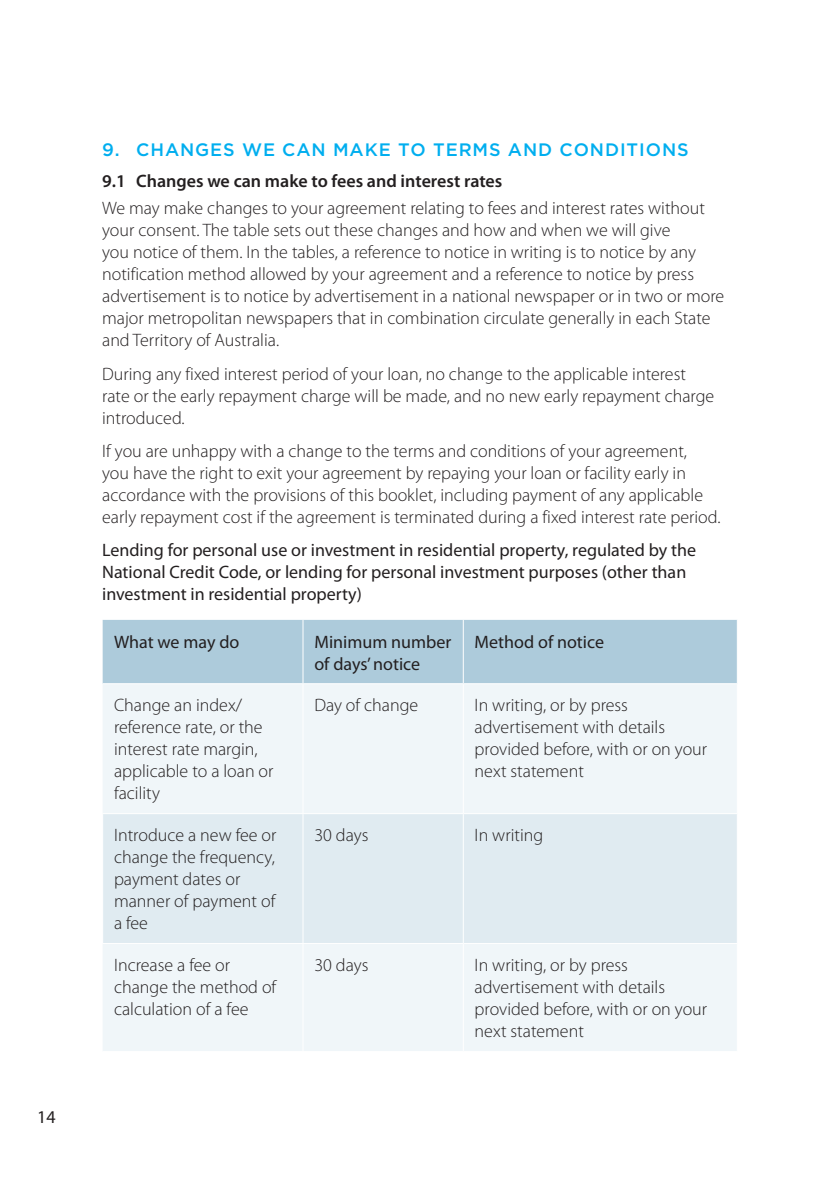
<style>
.page{position:relative;width:840px;height:1191px;background:#fff}
.page>*{position:absolute;margin:0;border:0;box-sizing:border-box;transform-origin:0 0}
.t1{font:300 18px/22px "Myriad Pro";color:#231f20}
.t2{font:18px/22px "Myriad Pro";color:#231f20}
.t3{font:600 18px "Myriad Pro";color:#231f20}
.t4{font:500 18px "Gotham";letter-spacing:.05em;color:#00aeef}
</style>
<div class="page">
<div style="left:103px;top:620px;width:633px;height:63px;background:#adcbdb"></div>
<div style="left:103px;top:684px;width:633px;height:367px;background:#f0f6f9"></div>
<div style="left:103px;top:814px;width:633px;height:129px;background:#e0ebf1"></div>
<hr style="left:302px;top:620px;width:1px;height:63px;background:#fff">
<hr style="left:462px;top:620px;width:1px;height:63px;background:#fff">
<hr style="left:302px;top:684px;width:1px;height:129px;background:#fff">
<hr style="left:462px;top:684px;width:1px;height:129px;background:#fff">
<hr style="left:302px;top:944px;width:1px;height:107px;background:#fff">
<hr style="left:462px;top:944px;width:1px;height:107px;background:#fff">
<hr style="left:102px;top:813px;width:201px;height:1px;background:#fff">
<hr style="left:102px;top:943px;width:201px;height:1px;background:#fff">
<hr style="left:303px;top:813px;width:160px;height:1px;background:#fff">
<hr style="left:302px;top:814px;width:1px;height:129px;background:#fff">
<hr style="left:303px;top:943px;width:160px;height:1px;background:#fff">
<hr style="left:463px;top:813px;width:274px;height:1px;background:#fff">
<hr style="left:462px;top:814px;width:1px;height:129px;background:#fff">
<hr style="left:463px;top:943px;width:274px;height:1px;background:#fff">
<p class="t2" style="left:37px;top:1105px;width:20px">14</p>
<h3 class="t4" style="left:102px;top:140px;width:587px">9. CHANGES WE CAN MAKE TO TERMS AND CONDITIONS</h3>
<h4 class="t3" style="left:102px;top:169px;width:401px">9.1 Changes we can make to fees and interest rates</h4>
<p class="t1" style="left:102px;top:198px;width:623px">We may make changes to your agreement relating to fees and interest rates without your consent. The table sets out these changes and how and when we will give<br>you notice of them. In the tables, a reference to notice in writing is to notice by any notification method allowed by your agreement and a reference to notice by press advertisement is to notice by advertisement in a national newspaper or in two or more major metropolitan newspapers that in combination circulate generally in each State and Territory of Australia.</p>
<p class="t1" style="left:102px;top:363px;width:613px">During any fixed interest period of your loan, no change to the applicable interest rate or the early repayment charge will be made, and no new early repayment charge introduced.</p>
<p class="t1" style="left:102px;top:440px;width:619px">If you are unhappy with a change to the terms and conditions of your agreement,<br>you have the right to exit your agreement by repaying your loan or facility early in accordance with the provisions of this booklet, including payment of any applicable early repayment cost if the agreement is terminated during a fixed interest rate period.</p>
<h5 class="t2" style="left:102px;top:539px;width:595px">Lending for personal use or investment in residential property, regulated by the<br>National Credit Code, or lending for personal investment purposes (other than investment in residential property)</h5>
<p class="t2" style="left:114px;top:630px;width:127px">What we may do</p>
<p class="t2" style="left:314px;top:630px;width:138px">Minimum number of days’ notice</p>
<p class="t2" style="left:474px;top:630px;width:131px">Method of notice</p>
<p class="t1" style="left:114px;top:694px;width:161px">Change an index/ reference rate, or the interest rate margin, applicable to a loan or facility</p>
<p class="t1" style="left:314px;top:694px;width:105px">Day of change</p>
<p class="t1" style="left:474px;top:694px;width:234px">In writing, or by press advertisement with details provided before, with or on your next statement</p>
<p class="t1" style="left:114px;top:824px;width:164px">Introduce a new fee or change the frequency, payment dates or manner of payment of a fee</p>
<p class="t1" style="left:314px;top:824px;width:56px">30 days</p>
<p class="t1" style="left:474px;top:824px;width:70px">In writing</p>
<p class="t1" style="left:114px;top:954px;width:164px">Increase a fee or change the method of calculation of a fee</p>
<p class="t1" style="left:314px;top:954px;width:56px">30 days</p>
<p class="t1" style="left:474px;top:954px;width:234px">In writing, or by press advertisement with details provided before, with or on your next statement</p>
</div>
